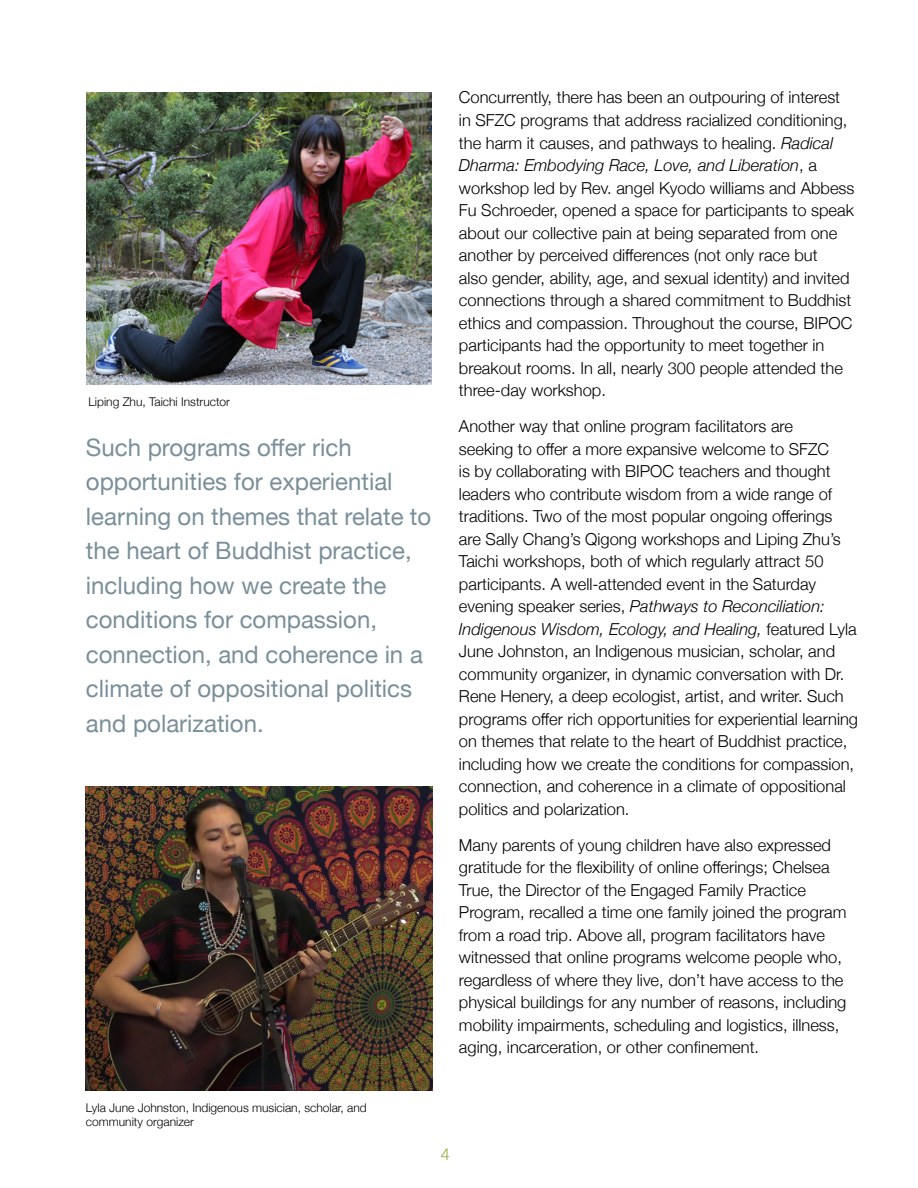
<style>
.page{position:relative;width:918px;height:1188px;background:#fff}
.page>*{position:absolute;margin:0;border:0;box-sizing:border-box;transform-origin:0 0}
.t1{font:24px/34.5px "Helvetica Neue";color:#7a8f9a}
.t2{font:300 16.5px/22.5px "Helvetica Neue";color:#000}
.t3{font:300 16.5px "Helvetica Neue";color:#93ab3d}
.t4{font:300 12px/14.4px "Helvetica Neue";color:#000}
.s1{font-style:italic}
</style>
<div class="page">
<img style="left:87px;top:92px;width:344px;height:292px">
<img style="left:86px;top:787px;width:347px;height:304px">
<p class="t4" style="left:88px;top:393px;width:143px">Liping Zhu, Taichi Instructor</p>
<p class="t1" style="left:86px;top:432px;width:347px">Such programs offer rich opportunities for experiential learning on themes that relate to the heart of Buddhist practice, including how we create the conditions for compassion, connection, and coherence in a climate of oppositional politics and polarization.</p>
<p class="t2" style="left:459px;top:85px;width:397px">Concurrently, there has been an outpouring of interest in SFZC programs that address racialized conditioning, the harm it causes, and pathways to healing. <span class="s1">Radical Dharma: Embodying Race, Love, and Liberation</span>, a workshop led by Rev. angel Kyodo williams and Abbess Fu Schroeder, opened a space for participants to speak about our collective pain at being separated from one another by perceived differences (not only race but<br>also gender, ability, age, and sexual identity) and invited connections through a shared commitment to Buddhist ethics and compassion. Throughout the course, BIPOC participants had the opportunity to meet together in breakout rooms. In all, nearly 300 people attended the three-day workshop.</p>
<p class="t2" style="left:459px;top:414px;width:401px">Another way that online program facilitators are<br>seeking to offer a more expansive welcome to SFZC<br>is by collaborating with BIPOC teachers and thought leaders who contribute wisdom from a wide range of traditions. Two of the most popular ongoing offerings are Sally Chang’s Qigong workshops and Liping Zhu’s Taichi workshops, both of which regularly attract 50 participants. A well-attended event in the Saturday evening speaker series, <span class="s1">Pathways to Reconciliation:<br>Indigenous Wisdom, Ecology, and Healing,</span> featured Lyla June Johnston, an Indigenous musician, scholar, and community organizer, in dynamic conversation with Dr.<br>Rene Henery, a deep ecologist, artist, and writer. Such programs offer rich opportunities for experiential learning on themes that relate to the heart of Buddhist practice, including how we create the conditions for compassion, connection, and coherence in a climate of oppositional politics and polarization.</p>
<p class="t2" style="left:459px;top:832px;width:389px">Many parents of young children have also expressed gratitude for the flexibility of online offerings; Chelsea True, the Director of the Engaged Family Practice Program, recalled a time one family joined the program from a road trip. Above all, program facilitators have witnessed that online programs welcome people who, regardless of where they live, don’t have access to the physical buildings for any number of reasons, including mobility impairments, scheduling and logistics, illness, aging, incarceration, or other confinement.</p>
<p class="t4" style="left:86px;top:1100px;width:282px">Lyla June Johnston, Indigenous musician, scholar, and community organizer</p>
<p class="t3" style="left:441px;top:1141px;width:11px">4</p>
</div>
